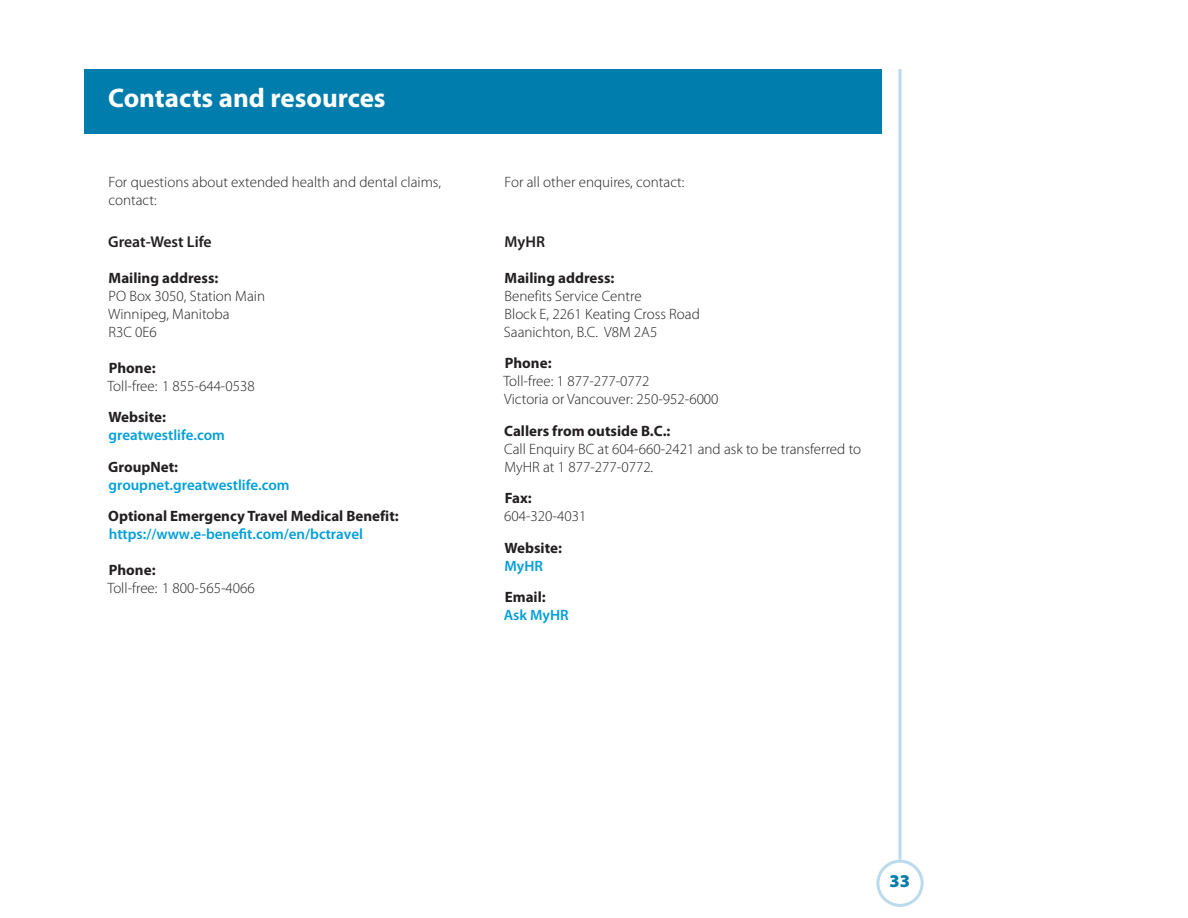
<style>
.page{position:relative;width:1188px;height:918px;background:#fff}
.page>*{position:absolute;margin:0;border:0;box-sizing:border-box;transform-origin:0 0}
.t1{font:700 27px "Myriad Pro";color:#fff}
.t2{font:900 18px "Myriad Pro";color:#007dad}
.t3{font:600 15.75px "Myriad Pro";color:#231f20}
.t4{font:300 15px/18px "Myriad Pro";color:#231f20}
.t5{font:700 15px "Myriad Pro";color:#231f20}
.t6{font:600 15px "Myriad Pro";color:#009fda}
</style>
<div class="page">
<div style="left:876px;top:860px;width:48px;height:47px;border:3px solid #b9dbeb;border-radius:50%"></div>
<svg style="left:898px;top:69px;width:4px;height:791px;background:#cae3ef"></svg>
<div style="left:84px;top:69px;width:798px;height:64px;background:#007dad"></div>
<h1 class="t1" style="left:108px;top:80px;width:279px">Contacts and resources</h1>
<p class="t4" style="left:108px;top:173px;width:334px">For questions about extended health and dental claims, contact:</p>
<p class="t3" style="left:108px;top:232px;width:105px">Great-West Life</p>
<p class="t5" style="left:109px;top:268px;width:111px">Mailing address:</p>
<p class="t4" style="left:108px;top:287px;width:158px">PO Box 3050, Station Main<br>Winnipeg, Manitoba<br>R3C 0E6</p>
<p class="t5" style="left:109px;top:358px;width:48px">Phone:</p>
<p class="t4" style="left:107px;top:377px;width:149px">Toll-free: 1 855-644-0538</p>
<p class="t5" style="left:109px;top:408px;width:59px">Website:</p>
<p class="t6" style="left:108px;top:426px;width:118px">greatwestlife.com</p>
<p class="t5" style="left:108px;top:457px;width:71px">GroupNet:</p>
<p class="t6" style="left:108px;top:475px;width:183px">groupnet.greatwestlife.com</p>
<p class="t5" style="left:108px;top:507px;width:292px">Optional Emergency Travel Medical Benefit:</p>
<p class="t6" style="left:109px;top:525px;width:256px">https://www.e-benefit.com/en/bctravel</p>
<p class="t5" style="left:109px;top:561px;width:48px">Phone:</p>
<p class="t4" style="left:107px;top:580px;width:149px">Toll-free: 1 800-565-4066</p>
<p class="t4" style="left:505px;top:173px;width:181px">For all other enquires, contact:</p>
<p class="t3" style="left:505px;top:232px;width:42px">MyHR</p>
<p class="t5" style="left:505px;top:268px;width:111px">Mailing address:</p>
<p class="t4" style="left:504px;top:287px;width:198px">Benefits Service Centre<br>Block E, 2261 Keating Cross Road<br>Saanichton, B.C. V8M 2A5</p>
<p class="t5" style="left:505px;top:354px;width:48px">Phone:</p>
<p class="t4" style="left:503px;top:373px;width:217px">Toll-free: 1 877-277-0772<br>Victoria or Vancouver: 250-952-6000</p>
<p class="t5" style="left:504px;top:421px;width:168px">Callers from outside B.C.:</p>
<p class="t4" style="left:504px;top:440px;width:359px">Call Enquiry BC at 604-660-2421 and ask to be transferred to<br>MyHR at 1 877-277-0772.</p>
<p class="t5" style="left:505px;top:489px;width:28px">Fax:</p>
<p class="t4" style="left:504px;top:508px;width:84px">604-320-4031</p>
<p class="t5" style="left:505px;top:538px;width:59px">Website:</p>
<p class="t6" style="left:505px;top:556px;width:40px">MyHR</p>
<p class="t5" style="left:505px;top:588px;width:42px">Email:</p>
<p class="t6" style="left:504px;top:606px;width:66px">Ask MyHR</p>
<p class="t2" style="left:889px;top:869px;width:22px">33</p>
</div>
